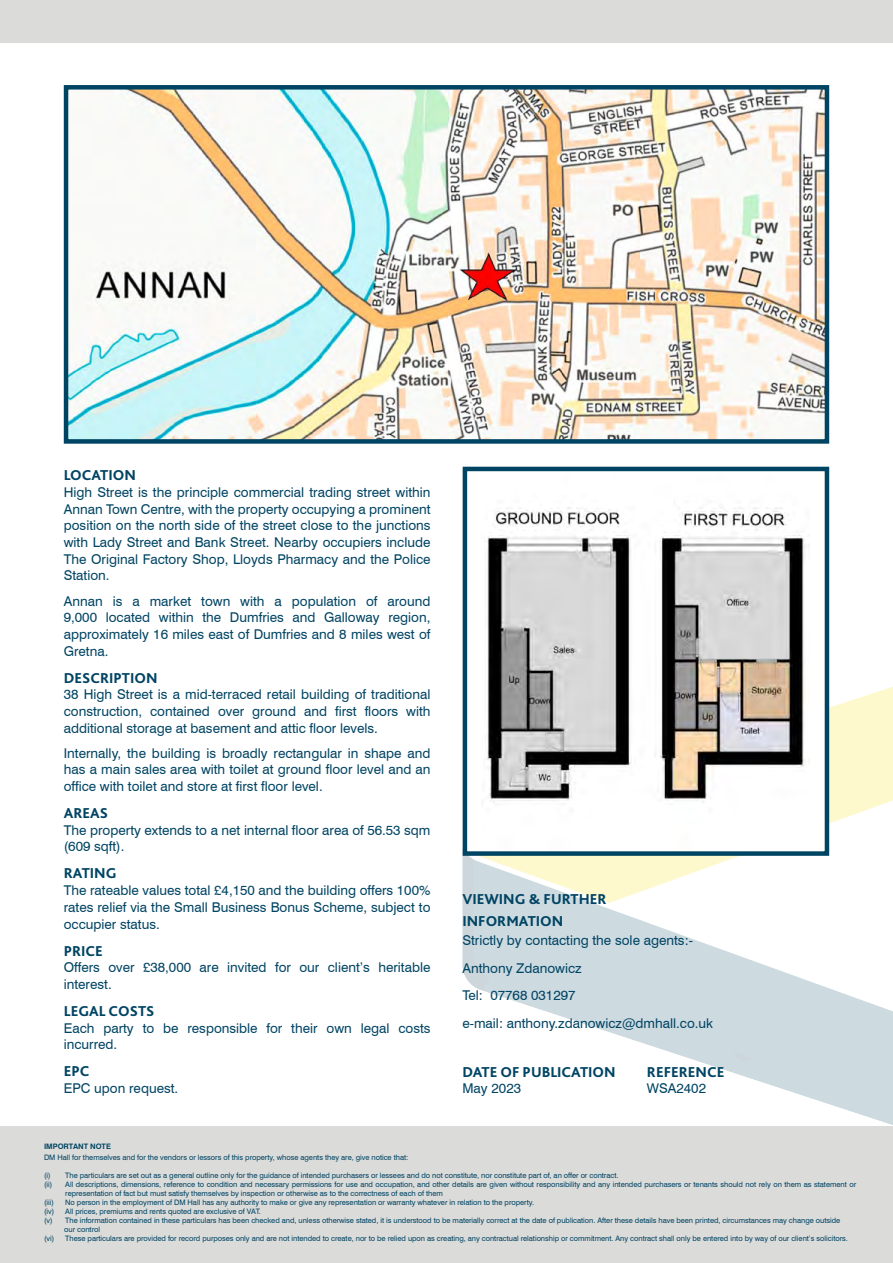
<style>
.page{position:relative;width:893px;height:1263px;background:#fff}
.page>*{position:absolute;margin:0;border:0;box-sizing:border-box;transform-origin:0 0}
.t1{font:800 15px/21px "Bliss 2";color:#004463}
.t2{font:13.5px/16.6px "Swiss 721 BT";color:#004463;text-align:justify}
.t3{font:7.5px "Swiss 721 BT";letter-spacing:-.005em;color:#004463}
.t4{font:700 7.5px "Swiss 721 BT";letter-spacing:-.005em;color:#004463}
</style>
<div class="page">
<div style="left:0;top:0;width:893px;height:43px;background:#dbdbd9"></div>
<div style="left:0;top:1127px;width:893px;height:136px;background:#dbdbd9"></div>
<svg style="left:463px;top:903px;width:337px;height:224px;fill:#cddae0"></svg>
<svg style="left:482px;top:978px;width:411px;height:149px;fill:#d1dbe0"></svg>
<svg style="left:548px;top:814px;width:307px;height:89px"></svg>
<svg style="left:829px;top:669px;width:64px;height:145px;fill:#fef8cd"></svg>
<svg style="left:463px;top:856px;width:85px;height:134px;background:#d3dddf"></svg>
<img style="left:69px;top:90px;width:755px;height:349px">
<div style="left:64px;top:85px;width:765px;height:359px;border:4px solid #004463"></div>
<div style="left:465px;top:469px;width:362px;height:384px;background:#fff"></div>
<img style="left:486px;top:507px;width:324px;height:296px">
<div style="left:463px;top:467px;width:366px;height:389px;border:4px solid #004463"></div>
<h1 class="t1" style="left:64px;top:464px;width:74px">LOCATION</h1>
<p class="t2" style="left:64px;top:484px;width:368px">High Street is the principle commercial trading street within Annan Town Centre, with the property occupying a prominent position on the north side of the street close to the junctions with Lady Street and Bank Street. Nearby occupiers include The Original Factory Shop, Lloyds Pharmacy and the Police Station.</p>
<h2 class="t2" style="left:64px;top:592px;width:368px">Annan is a market town with a population of around 9,000 located within the Dumfries and Galloway region, approximately 16 miles east of Dumfries and 8 miles west of Gretna.</h2>
<h1 class="t1" style="left:64px;top:667px;width:95px">DESCRIPTION</h1>
<h2 class="t2" style="left:64px;top:686px;width:368px">38 High Street is a mid-terraced retail building of traditional construction, contained over ground and first floors with additional storage at basement and attic floor levels.</h2>
<h2 class="t2" style="left:64px;top:744px;width:368px">Internally, the building is broadly rectangular in shape and has a main sales area with toilet at ground floor level and an office with toilet and store at first floor level.</h2>
<h1 class="t1" style="left:64px;top:802px;width:46px">AREAS</h1>
<h2 class="t2" style="left:64px;top:821px;width:368px">The property extends to a net internal floor area of 56.53 sqm (609 sqft).</h2>
<h1 class="t1" style="left:64px;top:863px;width:54px">RATING</h1>
<h2 class="t2" style="left:64px;top:882px;width:368px">The rateable values total £4,150 and the building offers 100% rates relief via the Small Business Bonus Scheme, subject to occupier status.</h2>
<h1 class="t1" style="left:64px;top:940px;width:41px">PRICE</h1>
<h2 class="t2" style="left:64px;top:959px;width:368px">Offers over £38,000 are invited for our client’s heritable interest.</h2>
<h1 class="t1" style="left:64px;top:1000px;width:92px">LEGAL COSTS</h1>
<h2 class="t2" style="left:64px;top:1019px;width:368px">Each party to be responsible for their own legal costs incurred.</h2>
<h1 class="t1" style="left:64px;top:1060px;width:27px">EPC</h1>
<h2 class="t2" style="left:64px;top:1080px;width:116px">EPC upon request.</h2>
<h1 class="t1" style="left:462px;top:888px;width:146px">VIEWING &amp; FURTHER<br>INFORMATION</h1>
<h2 class="t2" style="left:462px;top:926px;width:252px;line-height:27.8px;text-align:left">Strictly by contacting the sole agents:-<br>Anthony Zdanowicz<br>Tel: 07768 031297<br>e-mail: anthony.zdanowicz@dmhall.co.uk</h2>
<h1 class="t1" style="left:462px;top:1061px;width:155px">DATE OF PUBLICATION</h1>
<h1 class="t1" style="left:647px;top:1061px;width:79px">REFERENCE</h1>
<h2 class="t2" style="left:462px;top:1080px;width:60px">May 2023</h2>
<h2 class="t2" style="left:647px;top:1080px;width:61px">WSA2402</h2>
<p class="t4" style="left:44px;top:1142px;width:68px">IMPORTANT NOTE</p>
<p class="t3" style="left:44px;top:1153px;width:366px">DM Hall for themselves and for the vendors or lessors of this property, whose agents they are, give notice that:</p>
<p class="t3" style="left:44px;top:1170px;width:576px">(i) The particulars are set out as a general outline only for the guidance of intended purchasers or lessees and do not constitute, nor constitute part of, an offer or contract.</p>
<p class="t3" style="left:44px;top:1179px;width:814px">(ii) All descriptions, dimensions, reference to condition and necessary permissions for use and occupation, and other details are given without responsibility and any intended purchasers or tenants should not rely on them as statement or</p>
<p class="t3" style="left:65px;top:1188px;width:379px">representation of fact but must satisfy themselves by inspection or otherwise as to the correctness of each of them</p>
<p class="t3" style="left:44px;top:1197px;width:11px">(iii)</p>
<p class="t3" style="left:65px;top:1197px;width:470px">No person in the employment of DM Hall has any authority to make or give any representation or warranty whatever in relation to the property.</p>
<p class="t3" style="left:44px;top:1206px;width:218px">(iv) All prices, premiums and rents quoted are exclusive of VAT.</p>
<p class="t3" style="left:44px;top:1215px;width:798px">(v) The information contained in these particulars has been checked and, unless otherwise stated, it is understood to be materially correct at the date of publication. After these details have been printed, circumstances may change outside</p>
<p class="t3" style="left:64px;top:1224px;width:38px">our control</p>
<p class="t3" style="left:44px;top:1233px;width:805px">(vi) These particulars are provided for record purposes only and are not intended to create, nor to be relied upon as creating, any contractual relationship or commitment. Any contract shall only be entered into by way of our client’s solicitors.</p>
</div>
